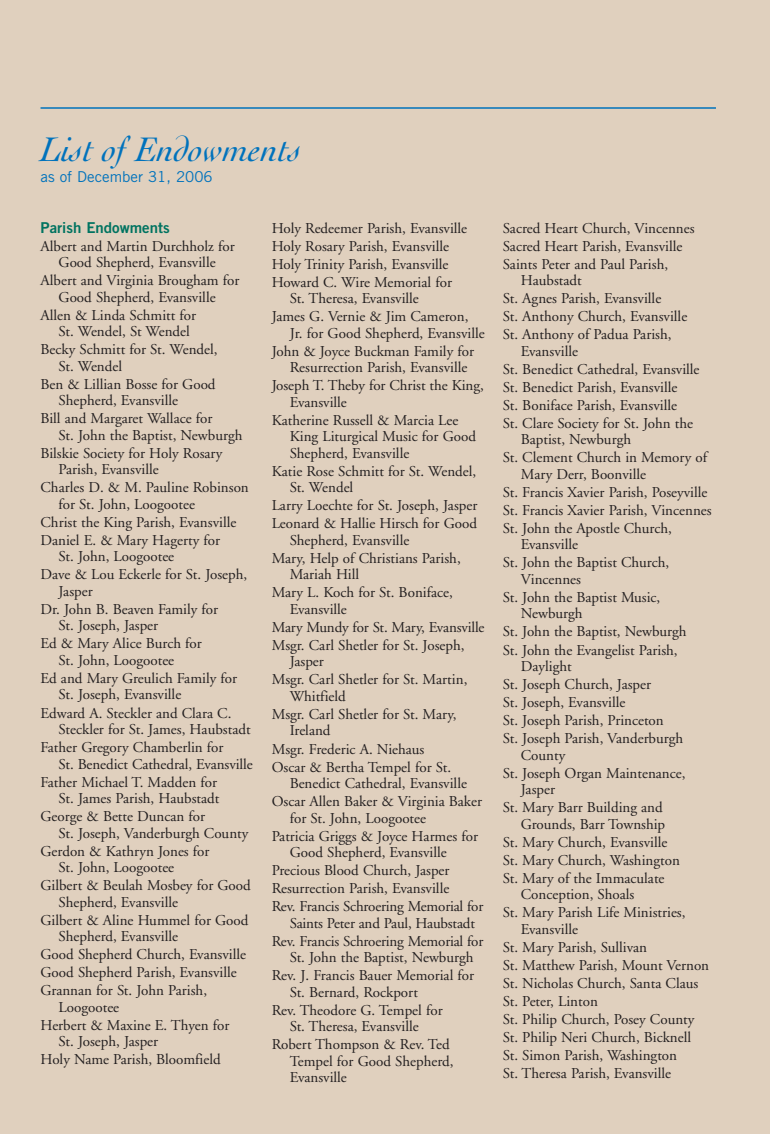
<style>
.page{position:relative;width:770px;height:1134px;background:#e0d0be}
.page>*{position:absolute;margin:0;border:0;box-sizing:border-box;transform-origin:0 0}
.t1{font:italic 36px "Cochin";color:#0072bc}
.t2{font:15px/18px "Adobe Garamond";color:#231f20}
.t3{font:15px "Trade Gothic";color:#0072bc}
.t4{font:15px "Trade Gothic Bold Two";color:#007360}
</style>
<div class="page">
<hr style="left:40px;top:107px;width:676px;height:2px;background:#0072bc">
<h1 class="t1" style="left:40px;top:135px;width:262px">List of Endowments</h1>
<p class="t3" style="left:40px;top:171px;width:174px">as of December 31, 2006</p>
<p class="t4" style="left:40px;top:222px;width:131px">Parish Endowments</p>
<p class="t2" style="left:40px;top:239px;width:196px;line-height:16.5px;text-align:center">Albert and Martin Durchholz for<br>Good Shepherd, Evansville</p>
<p class="t2" style="left:40px;top:274px;width:200px;line-height:16.5px;text-align:center">Albert and Virginia Brougham for<br>Good Shepherd, Evansville</p>
<p class="t2" style="left:59px;top:308px;width:139px;line-height:16.5px;text-indent:-18px">Allen &amp; Linda Schmitt for<br>St. Wendel, St Wendel</p>
<p class="t2" style="left:59px;top:343px;width:160px;line-height:16.5px;text-indent:-18px">Becky Schmitt for St. Wendel,<br>St. Wendel</p>
<p class="t2" style="left:59px;top:377px;width:158px;line-height:16.5px;text-indent:-18px">Ben &amp; Lillian Bosse for Good<br>Shepherd, Evansville</p>
<p class="t2" style="left:59px;top:412px;width:185px;line-height:16.5px;text-indent:-18px">Bill and Margaret Wallace for<br>St. John the Baptist, Newburgh</p>
<p class="t2" style="left:59px;top:446px;width:165px;line-height:16.5px;text-indent:-18px">Bilskie Society for Holy Rosary<br>Parish, Evansville</p>
<p class="t2" style="left:59px;top:481px;width:192px;line-height:16.5px;text-indent:-18px">Charles D. &amp; M. Pauline Robinson for St. John, Loogootee</p>
<p class="t2" style="left:40px;top:514px;width:197px">Christ the King Parish, Evansville<br>Daniel E. &amp; Mary Hagerty for</p>
<p class="t2" style="left:40px;top:549px;width:208px;text-indent:18px">St. John, Loogootee<br>Dave &amp; Lou Eckerle for St. Joseph,</p>
<p class="t2" style="left:40px;top:584px;width:179px;text-indent:18px">Jasper<br>Dr. John B. Beaven Family for</p>
<p class="t2" style="left:40px;top:618px;width:163px;text-indent:18px">St. Joseph, Jasper<br>Ed &amp; Mary Alice Burch for</p>
<p class="t2" style="left:40px;top:653px;width:198px;text-indent:18px">St. John, Loogootee<br>Ed and Mary Greulich Family for</p>
<p class="t2" style="left:40px;top:687px;width:192px;text-indent:18px">St. Joseph, Evansville<br>Edward A. Steckler and Clara C.</p>
<p class="t2" style="left:40px;top:722px;width:211px;text-indent:18px">Steckler for St. James, Haubstadt<br>Father Gregory Chamberlin for</p>
<p class="t2" style="left:40px;top:756px;width:214px;text-indent:18px">St. Benedict Cathedral, Evansville<br>Father Michael T. Madden for</p>
<p class="t2" style="left:40px;top:791px;width:180px;text-indent:18px">St. James Parish, Haubstadt<br>George &amp; Bette Duncan for</p>
<p class="t2" style="left:40px;top:825px;width:209px;text-indent:18px">St. Joseph, Vanderburgh County<br>Gerdon &amp; Kathryn Jones for</p>
<p class="t2" style="left:40px;top:860px;width:212px;text-indent:18px">St. John, Loogootee<br>Gilbert &amp; Beulah Mosbey for Good</p>
<p class="t2" style="left:40px;top:894px;width:209px;text-indent:18px">Shepherd, Evansville<br>Gilbert &amp; Aline Hummel for Good</p>
<p class="t2" style="left:40px;top:929px;width:207px;text-indent:18px">Shepherd, Evansville<br>Good Shepherd Church, Evansville<br>Good Shepherd Parish, Evansville<br>Grannan for St. John Parish,</p>
<p class="t2" style="left:41px;top:999px;width:190px;text-indent:18px">Loogootee<br>Herbert &amp; Maxine E. Thyen for</p>
<p class="t2" style="left:41px;top:1034px;width:182px;text-indent:18px">St. Joseph, Jasper<br>Holy Name Parish, Bloomfield</p>
<p class="t2" style="left:272px;top:220px;width:197px">Holy Redeemer Parish, Evansville<br>Holy Rosary Parish, Evansville<br>Holy Trinity Parish, Evansville<br>Howard C. Wire Memorial for</p>
<p class="t2" style="left:272px;top:291px;width:198px;text-indent:18px">St. Theresa, Evansville<br>James G. Vernie &amp; Jim Cameron,</p>
<p class="t2" style="left:272px;top:325px;width:214px;text-indent:18px">Jr. for Good Shepherd, Evansville<br>John &amp; Joyce Buckman Family for</p>
<p class="t2" style="left:272px;top:360px;width:213px;text-align:center">Resurrection Parish, Evansville<br>Joseph T. Theby for Christ the King,</p>
<p class="t2" style="left:272px;top:394px;width:188px;text-indent:18px">Evansville<br>Katherine Russell &amp; Marcia Lee</p>
<p class="t2" style="left:290px;top:430px;width:188px;line-height:16.5px">King Liturgical Music for Good<br>Shepherd, Evansville</p>
<p class="t2" style="left:290px;top:464px;width:188px;line-height:16.5px;text-indent:-18px">Katie Rose Schmitt for St. Wendel,<br>St. Wendel</p>
<p class="t2" style="left:272px;top:498px;width:207px">Larry Loechte for St. Joseph, Jasper<br>Leonard &amp; Hallie Hirsch for Good</p>
<p class="t2" style="left:272px;top:532px;width:190px;text-indent:18px">Shepherd, Evansville<br>Mary, Help of Christians Parish,</p>
<p class="t2" style="left:272px;top:567px;width:183px;text-indent:18px">Mariah Hill<br>Mary L. Koch for St. Boniface,</p>
<p class="t2" style="left:272px;top:601px;width:214px;text-indent:18px">Evansville<br>Mary Mundy for St. Mary, Evansville<br>Msgr. Carl Shetler for St. Joseph,</p>
<p class="t2" style="left:272px;top:654px;width:197px;text-indent:18px">Jasper<br>Msgr. Carl Shetler for St. Martin,</p>
<p class="t2" style="left:272px;top:689px;width:186px;text-indent:18px">Whitfield<br>Msgr. Carl Shetler for St. Mary,</p>
<p class="t2" style="left:272px;top:723px;width:181px;text-indent:18px">Ireland<br>Msgr. Frederic A. Niehaus<br>Oscar &amp; Bertha Tempel for St.</p>
<p class="t2" style="left:272px;top:776px;width:212px;text-align:center">Benedict Cathedral, Evansville<br>Oscar Allen Baker &amp; Virginia Baker</p>
<p class="t2" style="left:272px;top:810px;width:208px;text-indent:18px">for St. John, Loogootee<br>Patricia Griggs &amp; Joyce Harmes for</p>
<p class="t2" style="left:272px;top:845px;width:213px;text-indent:18px">Good Shepherd, Evansville<br>Precious Blood Church, Jasper<br>Resurrection Parish, Evansville<br>Rev. Francis Schroering Memorial for</p>
<p class="t2" style="left:272px;top:915px;width:213px;text-indent:18px">Saints Peter and Paul, Haubstadt<br>Rev. Francis Schroering Memorial for</p>
<p class="t2" style="left:272px;top:950px;width:204px;text-align:right">St. John the Baptist, Newburgh<br>Rev. J. Francis Bauer Memorial for</p>
<p class="t2" style="left:272px;top:984px;width:172px;text-align:center">St. Bernard, Rockport<br>Rev. Theodore G. Tempel for</p>
<p class="t2" style="left:272px;top:1019px;width:179px;text-indent:18px">St. Theresa, Evansville<br>Robert Thompson &amp; Rev. Ted</p>
<p class="t2" style="left:290px;top:1054px;width:165px;line-height:16.5px">Tempel for Good Shepherd,<br>Evansville</p>
<p class="t2" style="left:503px;top:220px;width:193px">Sacred Heart Church, Vincennes<br>Sacred Heart Parish, Evansville<br>Saints Peter and Paul Parish,</p>
<p class="t2" style="left:503px;top:273px;width:186px;text-indent:18px">Haubstadt<br>St. Agnes Parish, Evansville<br>St. Anthony Church, Evansville<br>St. Anthony of Padua Parish,</p>
<p class="t2" style="left:503px;top:343px;width:198px;text-indent:18px">Evansville<br>St. Benedict Cathedral, Evansville<br>St. Benedict Parish, Evansville<br>St. Boniface Parish, Evansville<br>St. Clare Society for St. John the</p>
<p class="t2" style="left:503px;top:432px;width:206px;text-indent:18px">Baptist, Newburgh<br>St. Clement Church in Memory of</p>
<p class="t2" style="left:503px;top:466px;width:210px;text-indent:18px">Mary Derr, Boonville<br>St. Francis Xavier Parish, Poseyville<br>St. Francis Xavier Parish, Vincennes<br>St. John the Apostle Church,</p>
<p class="t2" style="left:503px;top:537px;width:168px;text-indent:18px">Evansville<br>St. John the Baptist Church,</p>
<p class="t2" style="left:503px;top:572px;width:159px;text-indent:18px">Vincennes<br>St. John the Baptist Music,</p>
<p class="t2" style="left:503px;top:606px;width:185px;text-indent:18px">Newburgh<br>St. John the Baptist, Newburgh<br>St. John the Evangelist Parish,</p>
<p class="t2" style="left:503px;top:659px;width:182px;text-indent:18px">Daylight<br>St. Joseph Church, Jasper<br>St. Joseph, Evansville<br>St. Joseph Parish, Princeton<br>St. Joseph Parish, Vanderburgh</p>
<p class="t2" style="left:503px;top:747px;width:184px;text-indent:18px">County<br>St. Joseph Organ Maintenance,</p>
<p class="t2" style="left:503px;top:782px;width:161px;text-indent:18px">Jasper<br>St. Mary Barr Building and</p>
<p class="t2" style="left:503px;top:816px;width:178px;text-indent:18px">Grounds, Barr Township<br>St. Mary Church, Evansville<br>St. Mary Church, Washington<br>St. Mary of the Immaculate</p>
<p class="t2" style="left:503px;top:887px;width:184px;text-indent:18px">Conception, Shoals<br>St. Mary Parish Life Ministries,</p>
<p class="t2" style="left:503px;top:921px;width:208px;text-indent:18px">Evansville<br>St. Mary Parish, Sullivan<br>St. Matthew Parish, Mount Vernon<br>St. Nicholas Church, Santa Claus<br>St. Peter, Linton<br>St. Philip Church, Posey County<br>St. Philip Neri Church, Bicknell<br>St. Simon Parish, Washington<br>St. Theresa Parish, Evansville</p>
</div>
